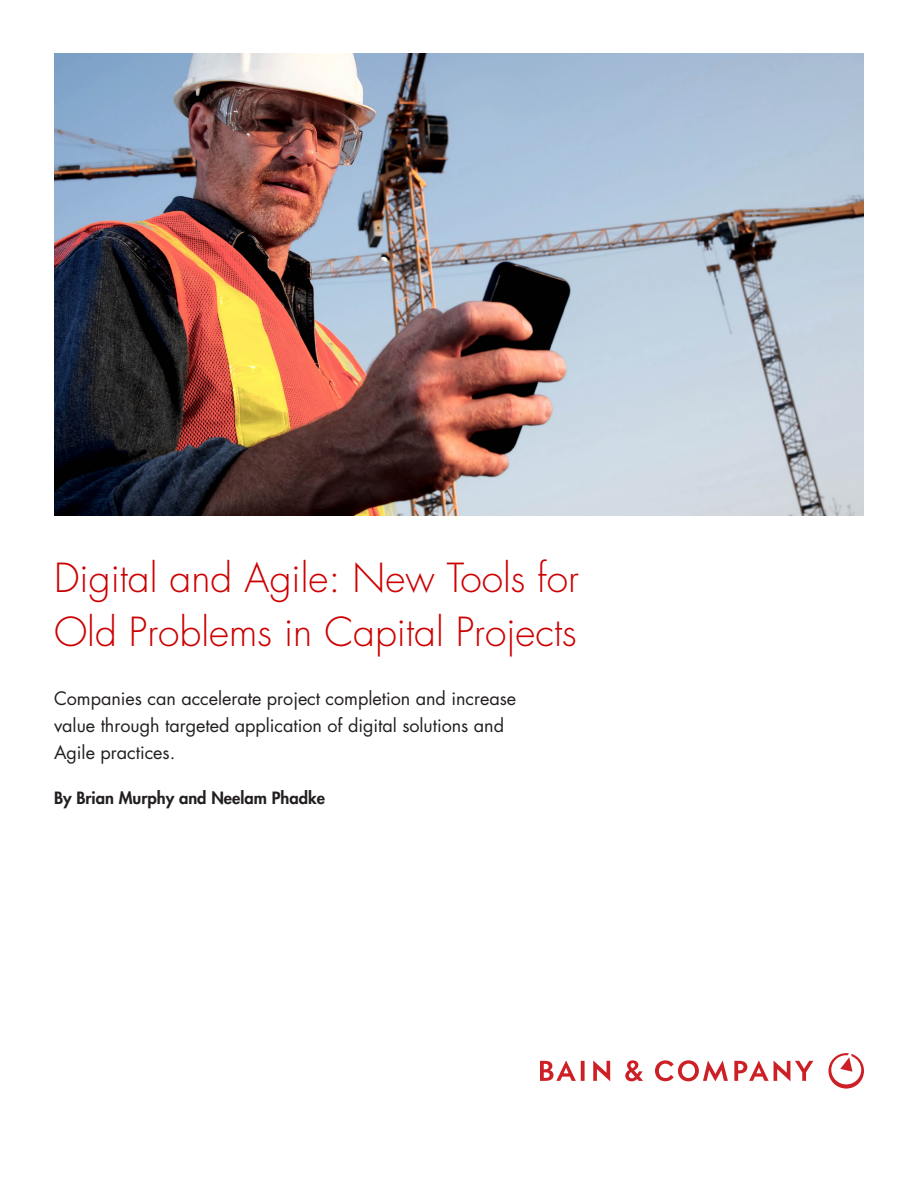
<style>
.page{position:relative;width:918px;height:1188px;background:#fff}
.page>*{position:absolute;margin:0;border:0;box-sizing:border-box;transform-origin:0 0}
.Headline{font:300 39px/54px "Futura";color:#c00}
.Subtitle{font:18px/27px "Futura";color:#231f20}
.Subtitle-2{font:800 16.5px "Futura";color:#231f20}
</style>
<div class="page">
<svg style="left:655px;top:1060px;width:73px;height:21px"></svg>
<svg style="left:593px;top:1060px;width:17px;height:21px"></svg>
<svg style="left:540px;top:1060px;width:45px;height:21px"></svg>
<svg style="left:625px;top:1060px;width:18px;height:21px"></svg>
<svg style="left:734px;top:1060px;width:79px;height:21px"></svg>
<svg style="left:828px;top:1053px;width:36px;height:36px"></svg>
<img style="left:54px;top:53px;width:810px;height:463px">
<p class="Headline" style="left:54px;top:552px;width:527px">Digital and Agile: New Tools for<br>Old Problems in Capital Projects</p>
<p class="Subtitle" style="left:54px;top:686px;width:464px">Companies can accelerate project completion and increase value through targeted application of digital solutions and<br>Agile practices.</p>
<p class="Subtitle-2" style="left:54px;top:787px;width:272px">By Brian Murphy and Neelam Phadke</p>
</div>
